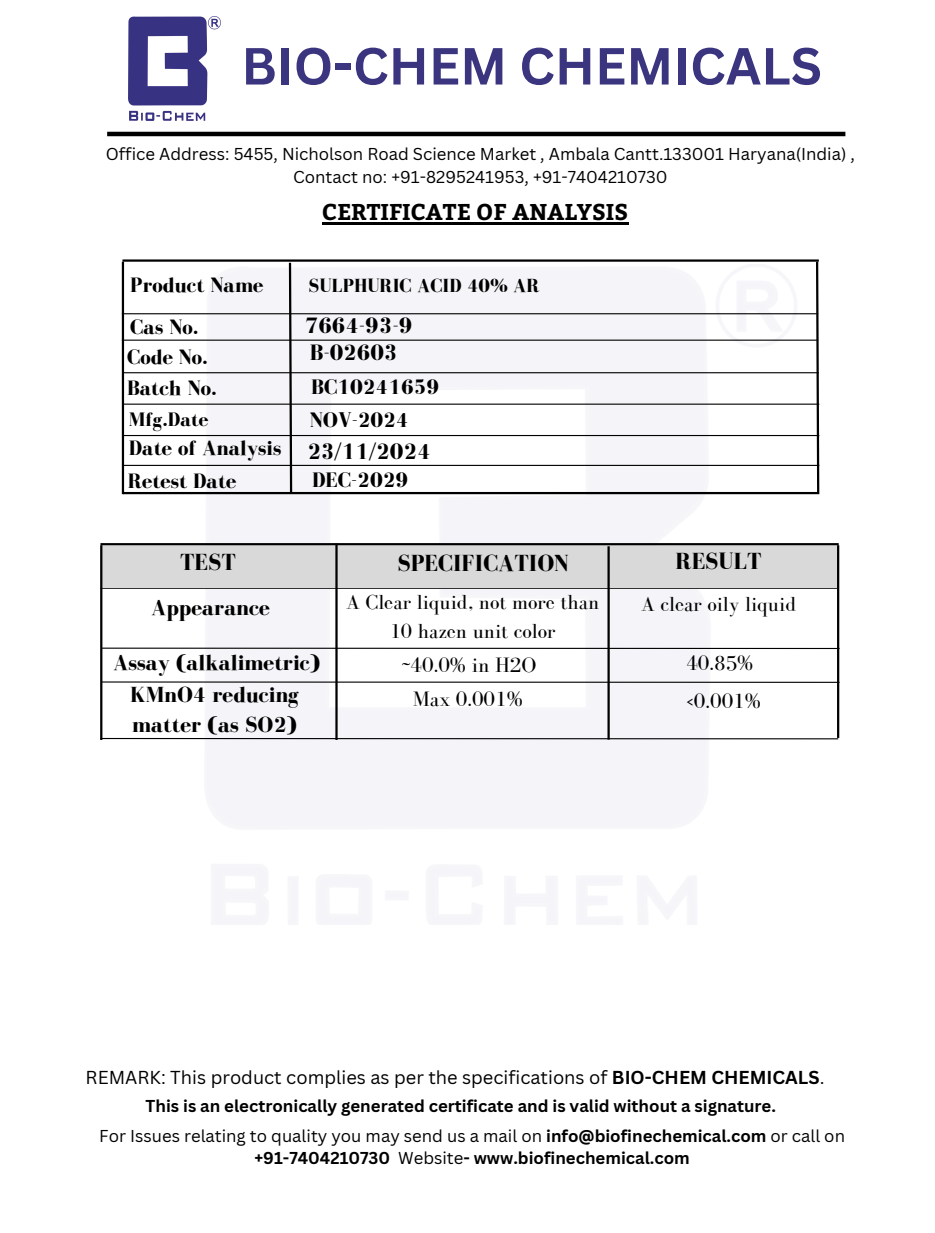
<style>
.page{position:relative;width:935px;height:1233px;background:#fff}
.page>*{position:absolute;margin:0;border:0;box-sizing:border-box;transform-origin:0 0}
.t1{font:700 51px "Canva Sans";color:#3b3580}
.t2{font:700 24px "Bodoni FLF";color:#000}
.t3{font:700 23.1px "Bodoni FLF";color:#000}
.t4{font:700 22.95px "Bodoni FLF";color:#000}
.t5{font:700 22.8px "Bitter";color:#000}
.t6{font:700 22.5px/30.3px "Bodoni FLF";color:#000}
.t7{font:700 21.6px "Bodoni FLF";color:#000}
.t8{font:700 21.45px "Bodoni FLF";color:#000}
.t9{font:21.45px "Bodoni FLF";color:#000}
.t10{font:21px/29.2px "Bodoni FLF";color:#000;text-align:center}
.t11{font:700 20.1px "Bodoni FLF";color:#000}
.t12{font:700 19.5px "Bodoni FLF";color:#000}
.t13{font:18.3px "Canva Sans";color:#000}
.t14{font:700 16.8px/22.5px "Canva Sans";color:#000;text-align:center}
.t15{font:16.8px/22.5px "Canva Sans";color:#000;text-align:center}
.s1{font-weight:700}
.s2{font-weight:400}
</style>
<div class="page">
<hr style="left:107px;top:132px;width:738px;height:4px;background:#000">
<img style="left:128px;top:17px;width:93px;height:103px">
<hr style="left:322px;top:222px;width:306px;height:3px;background:#000">
<hr style="left:100px;top:588px;width:739px;height:1px;background:#000">
<hr style="left:100px;top:543px;width:739px;height:2px;background:#000">
<div style="left:103px;top:546px;width:736px;height:42px;background:#d9d9d9"></div>
<hr style="left:122px;top:313px;width:696px;height:1px;background:#000">
<hr style="left:122px;top:340px;width:696px;height:1px;background:#000">
<hr style="left:122px;top:372px;width:697px;height:1px;background:#000">
<hr style="left:123px;top:404px;width:696px;height:1px;background:#000">
<hr style="left:123px;top:435px;width:696px;height:1px;background:#000">
<hr style="left:123px;top:465px;width:696px;height:1px;background:#000">
<hr style="left:123px;top:492px;width:696px;height:2px;background:#000">
<hr style="left:122px;top:262px;width:2px;height:232px;background:#000">
<svg style="left:815px;top:262px;width:5px;height:232px"></svg>
<svg style="left:288px;top:262px;width:5px;height:233px"></svg>
<hr style="left:122px;top:259px;width:697px;height:3px;background:#000">
<hr style="left:837px;top:545px;width:2px;height:193px;background:#000">
<hr style="left:100px;top:545px;width:2px;height:195px;background:#000">
<hr style="left:102px;top:648px;width:737px;height:1px;background:#000">
<hr style="left:102px;top:681px;width:737px;height:2px;background:#000">
<hr style="left:607px;top:546px;width:3px;height:194px;background:#000">
<hr style="left:335px;top:544px;width:3px;height:196px;background:#000">
<hr style="left:100px;top:738px;width:738px;height:1px;background:#000">
<h1 class="t1" style="left:241px;top:30px;width:582px">BIO-CHEM CHEMICALS</h1>
<p class="t15" style="left:106px;top:143px;width:751px">Office Address: 5455, Nicholson Road Science Market , Ambala Cantt.133001 Haryana(India) ,<br>Contact no: +91-8295241953, +91-7404210730</p>
<h4 class="t8" style="left:130px;top:273px;width:135px">Product Name</h4>
<h5 class="t8" style="left:130px;top:316px;width:70px">Cas No.</h5>
<h5 class="t8" style="left:127px;top:345px;width:82px">Code No.</h5>
<h5 class="t8" style="left:127px;top:376px;width:91px">Batch No.</h5>
<h5 class="t11" style="left:129px;top:409px;width:81px">Mfg.Date</h5>
<h5 class="t8" style="left:129px;top:437px;width:154px">Date of Analysis</h5>
<h5 class="t8" style="left:128px;top:469px;width:110px">Retest Date</h5>
<h3 class="t5" style="left:322px;top:195px;width:308px">CERTIFICATE OF ANALYSIS</h3>
<h2 class="t12" style="left:308px;top:274px;width:233px">SULPHURIC ACID 40% AR</h2>
<h2 class="t4" style="left:305px;top:313px;width:109px">7664-93-9</h2>
<h5 class="t4" style="left:310px;top:340px;width:89px">B-02603</h5>
<h5 class="t7" style="left:311px;top:376px;width:129px">BC10241659</h5>
<h5 class="t7" style="left:310px;top:408px;width:100px">NOV-2024</h5>
<h5 class="t3" style="left:307px;top:438px;width:125px">23/11/2024</h5>
<h5 class="t7" style="left:312px;top:468px;width:98px">DEC-2029</h5>
<h2 class="t2" style="left:180px;top:549px;width:57px">TEST</h2>
<h4 class="t2" style="left:397px;top:550px;width:173px">SPECIFICATION</h4>
<h4 class="t2" style="left:676px;top:548px;width:87px">RESULT</h4>
<h3 class="t6" style="left:151px;top:592px;width:120px">Appearance</h3>
<h2 class="t10" style="left:346px;top:588px;width:255px">A Clear liquid, not more than<br>10 hazen unit color</h2>
<h3 class="t10" style="left:641px;top:589px;width:157px">A clear oily liquid</h3>
<h5 class="t6" style="left:113px;top:648px;width:209px">Assay (alkalimetric)</h5>
<h3 class="t9" style="left:401px;top:653px;width:136px">~40.0% in H2O</h3>
<h3 class="t9" style="left:686px;top:651px;width:68px">40.85%</h3>
<h5 class="t6" style="left:130px;top:679px;width:170px">KMnO4 reducing matter (as SO2)</h5>
<p class="t9" style="left:413px;top:687px;width:112px">Max 0.001%</p>
<h6 class="t9" style="left:686px;top:690px;width:77px">&lt;0.001%</h6>
<h2 class="t13" style="left:86px;top:1065px;width:740px">REMARK: This product complies as per the specifications of <span class="s1">BIO-CHEM CHEMICALS</span>.</h2>
<p class="t14" style="left:146px;top:1095px;width:632px">This is an electronically generated certificate and is valid without a signature.</p>
<h4 class="t14" style="left:99px;top:1124px;width:747px"><span class="s2">For Issues relating to quality you may send us a mail on</span> info@biofinechemical.com <span class="s2">or call on </span>+91-7404210730 <span class="s2">Website</span>- www.biofinechemical.com</h4>
</div>
